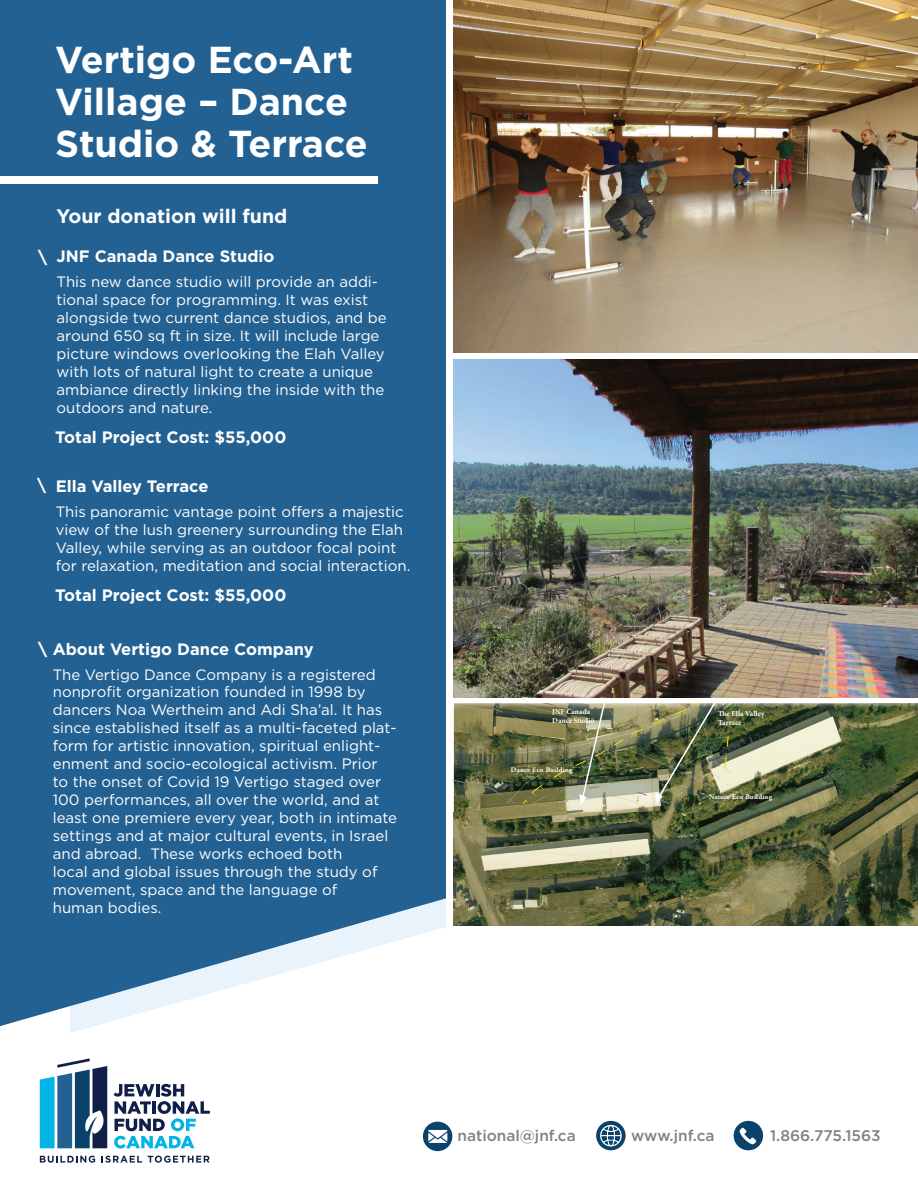
<style>
.page{position:relative;width:918px;height:1188px;background:#fff}
.page>*{position:absolute;margin:0;border:0;box-sizing:border-box;transform-origin:0 0}
.t1{font:700 37.5px/42px "Gotham";color:#fff}
.t2{font:700 19.5px "Gotham";color:#fff}
.t3{font:700 16.5px "Gotham";color:#fff}
.t4{font:500 15.45px "Gotham";color:#808285}
.t5{font:15px/18px "Gotham";color:#fff}
.t6{font:700 7.5px/9px "Minion Pro";color:#fff}
.t7{font:700 7.05px "Adobe Garamond Pro";letter-spacing:.03em;color:#fff}
</style>
<div class="page">
<svg style="left:0;top:0;width:446px;height:1074px;background:#38709d"></svg>
<div style="left:0;top:177px;width:377px;height:7px;background:#fff"></div>
<svg style="left:113px;top:1084px;width:97px;height:65px"></svg>
<svg style="left:40px;top:1156px;width:55px;height:7px"></svg>
<svg style="left:102px;top:1156px;width:40px;height:7px"></svg>
<svg style="left:148px;top:1156px;width:62px;height:7px"></svg>
<svg style="left:40px;top:1058px;width:67px;height:90px"></svg>
<svg style="left:734px;top:1121px;width:29px;height:29px"></svg>
<svg style="left:423px;top:1122px;width:29px;height:29px"></svg>
<svg style="left:596px;top:1121px;width:30px;height:29px"></svg>
<img style="left:454px;top:360px;width:464px;height:337px">
<img style="left:454px;top:805px;width:112px;height:121px">
<img style="left:720px;top:703px;width:155px;height:109px">
<img style="left:875px;top:703px;width:43px;height:223px">
<img style="left:565px;top:812px;width:310px;height:114px">
<img style="left:454px;top:696px;width:279px;height:109px">
<img style="left:454px;top:0;width:464px;height:353px">
<p class="t1" style="left:55px;top:39px;width:314px">Vertigo Eco-Art<br>Village – Dance<br>Studio &amp; Terrace</p>
<p class="t2" style="left:57px;top:203px;width:232px">Your donation will fund</p>
<p class="t3" style="left:38px;top:246px;width:10px">\</p>
<p class="t3" style="left:57px;top:245px;width:219px">JNF Canada Dance Studio</p>
<p class="t5" style="left:57px;top:272px;width:331px">This new dance studio will provide an addi&shy;tional space for programming. It was exist alongside two current dance studios, and be around 650 sq ft in size. It will include large picture windows overlooking the Elah Valley with lots of natural light to create a unique ambiance directly linking the inside with the outdoors and nature.</p>
<p class="t3" style="left:55px;top:426px;width:233px">Total Project Cost: $55,000</p>
<p class="t3" style="left:37px;top:475px;width:10px">\</p>
<p class="t3" style="left:56px;top:475px;width:154px">Ella Valley Terrace</p>
<p class="t5" style="left:56px;top:503px;width:356px">This panoramic vantage point offers a majestic view of the lush greenery surrounding the Elah Valley, while serving as an outdoor focal point for relaxation, meditation and social interaction.</p>
<p class="t3" style="left:55px;top:584px;width:233px">Total Project Cost: $55,000</p>
<p class="t3" style="left:38px;top:638px;width:277px">\ About Vertigo Dance Company</p>
<p class="t5" style="left:53px;top:666px;width:324px;line-height:16.5px">The Vertigo Dance Company is a registered nonprofit organization founded in 1998 by</p>
<p class="t5" style="left:53px;top:700px;width:346px">dancers Noa Wertheim and Adi Sha’al. It has since established itself as a multi-faceted plat&shy;form for artistic innovation, spiritual enlight&shy;enment and socio-ecological activism. Prior<br>to the onset of Covid 19 Vertigo staged over 100 performances, all over the world, and at least one premiere every year, both in intimate settings and at major cultural events, in Israel and abroad. These works echoed both<br>local and global issues through the study of movement, space and the language of<br>human bodies.</p>
<p class="t6" style="left:552px;top:707px;width:44px">JNF Canada<br>Dance Studio</p>
<p class="t6" style="left:718px;top:709px;width:48px">The Ella Valley<br>Tarrace</p>
<p class="t7" style="left:511px;top:765px;width:63px">Dance Eco Building</p>
<p class="t7" style="left:709px;top:793px;width:65px">Nature Eco Building</p>
<p class="t4" style="left:457px;top:1125px;width:120px">national@jnf.ca</p>
<p class="t4" style="left:631px;top:1125px;width:85px">www.jnf.ca</p>
<p class="t4" style="left:770px;top:1125px;width:112px">1.866.775.1563</p>
</div>
